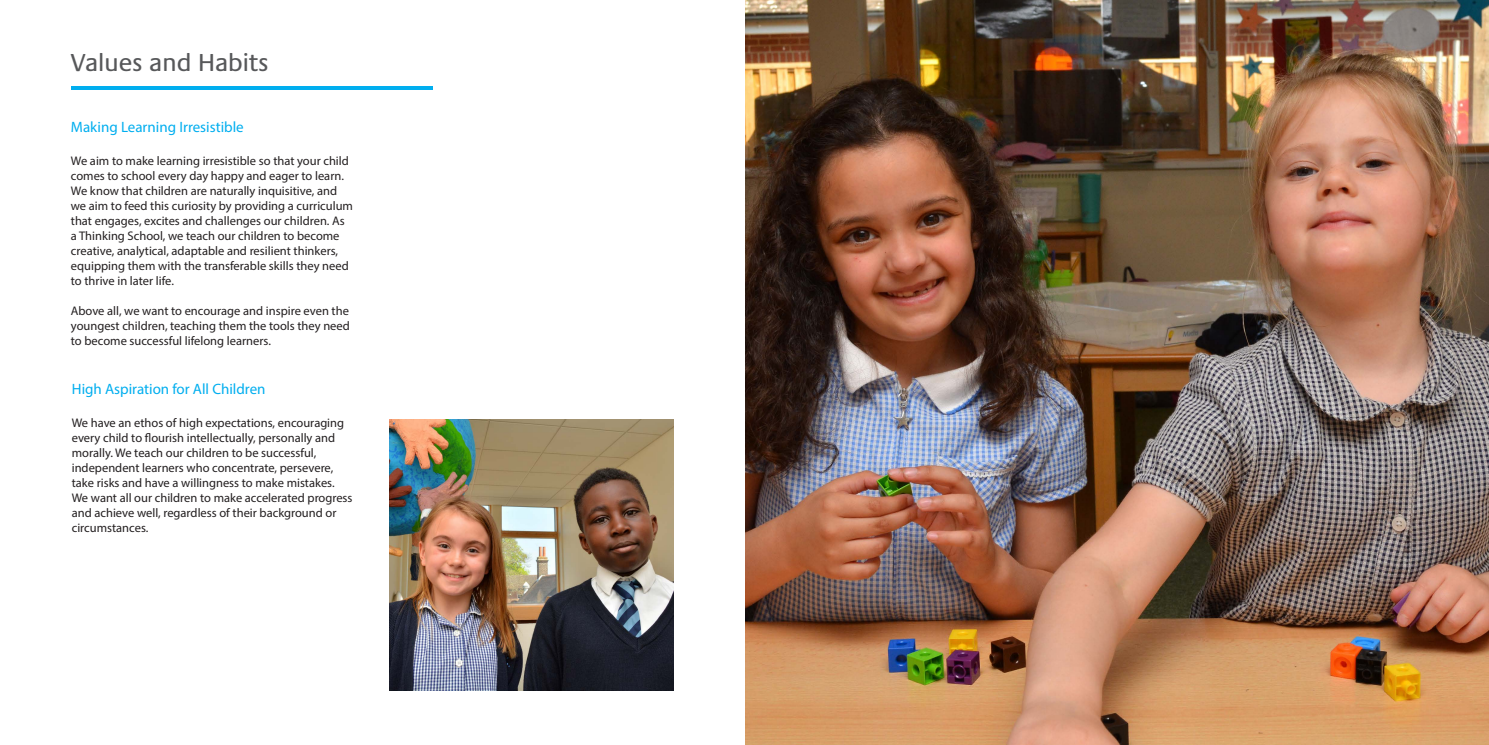
<style>
.page{position:relative;width:1489px;height:745px;background:#fff}
.page>*{position:absolute;margin:0;border:0;box-sizing:border-box;transform-origin:0 0}
.t1{font:25px "Praxis LT Pro";color:#57585a}
.t2{font:15px "Myriad Pro";color:#00aeef}
.t3{font:12.5px/15px "Myriad Pro";color:#231f20}
</style>
<div class="page">
<img style="left:745px;top:0;width:743px;height:744px">
<hr style="left:71px;top:86px;width:361px;height:4px;background:#00aeef">
<img style="left:390px;top:419px;width:283px;height:271px">
<p class="t1" style="left:71px;top:48px;width:199px">Values and Habits</p>
<p class="t2" style="left:71px;top:117px;width:174px">Making Learning Irresistible</p>
<p class="t3" style="left:71px;top:153px;width:283px">We aim to make learning irresistible so that your child comes to school every day happy and eager to learn.<br>We know that children are naturally inquisitive, and we aim to feed this curiosity by providing a curriculum that engages, excites and challenges our children. As a Thinking School, we teach our children to become creative, analytical, adaptable and resilient thinkers, equipping them with the transferable skills they need to thrive in later life.</p>
<p class="t3" style="left:71px;top:303px;width:280px;text-align:justify">Above all, we want to encourage and inspire even the youngest children, teaching them the tools they need to become successful lifelong learners.</p>
<p class="t2" style="left:72px;top:379px;width:195px">High Aspiration for All Children</p>
<p class="t3" style="left:72px;top:414px;width:282px">We have an ethos of high expectations, encouraging every child to flourish intellectually, personally and morally. We teach our children to be successful, independent learners who concentrate, persevere, take risks and have a willingness to make mistakes.<br>We want all our children to make accelerated progress and achieve well, regardless of their background or circumstances.</p>
</div>
